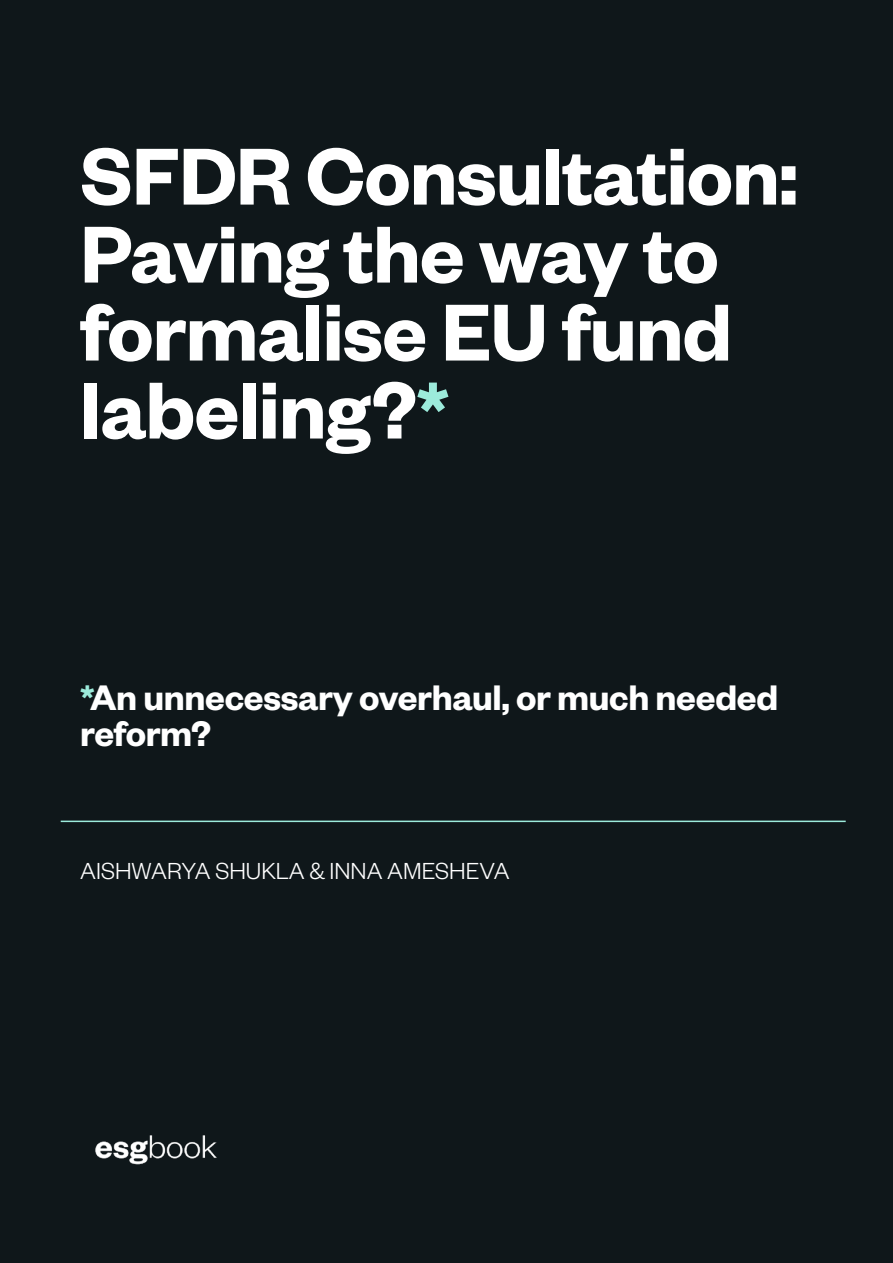
<style>
.page{position:relative;width:893px;height:1263px;background:#0f171a}
.page>*{position:absolute;margin:0;border:0;box-sizing:border-box;transform-origin:0 0}
.t1{font:600 88.5px/78px "Founders Grotesk";letter-spacing:-.01em;color:#fff}
.t2{font:600 39px/36px "Founders Grotesk";letter-spacing:-.01em;color:#fff}
.t3{font:300 25.5px "Founders Grotesk";color:#fff}
.s1{color:#9cebdb}
</style>
<div class="page">
<hr style="left:61px;top:821px;width:785px;height:1px;background:#9cebdb">
<img style="left:95px;top:1135px;width:122px;height:30px">
<p class="t1" style="left:80px;top:133px;width:720px">SFDR Consultation:<br>Paving the way to formalise EU fund labeling?<span class="s1">*</span></p>
<p class="t2" style="left:80px;top:677px;width:700px"><span class="s1">*</span>An unnecessary overhaul, or much needed reform?</p>
<p class="t3" style="left:80px;top:855px;width:431px">AISHWARYA SHUKLA &amp; INNA AMESHEVA</p>
</div>
